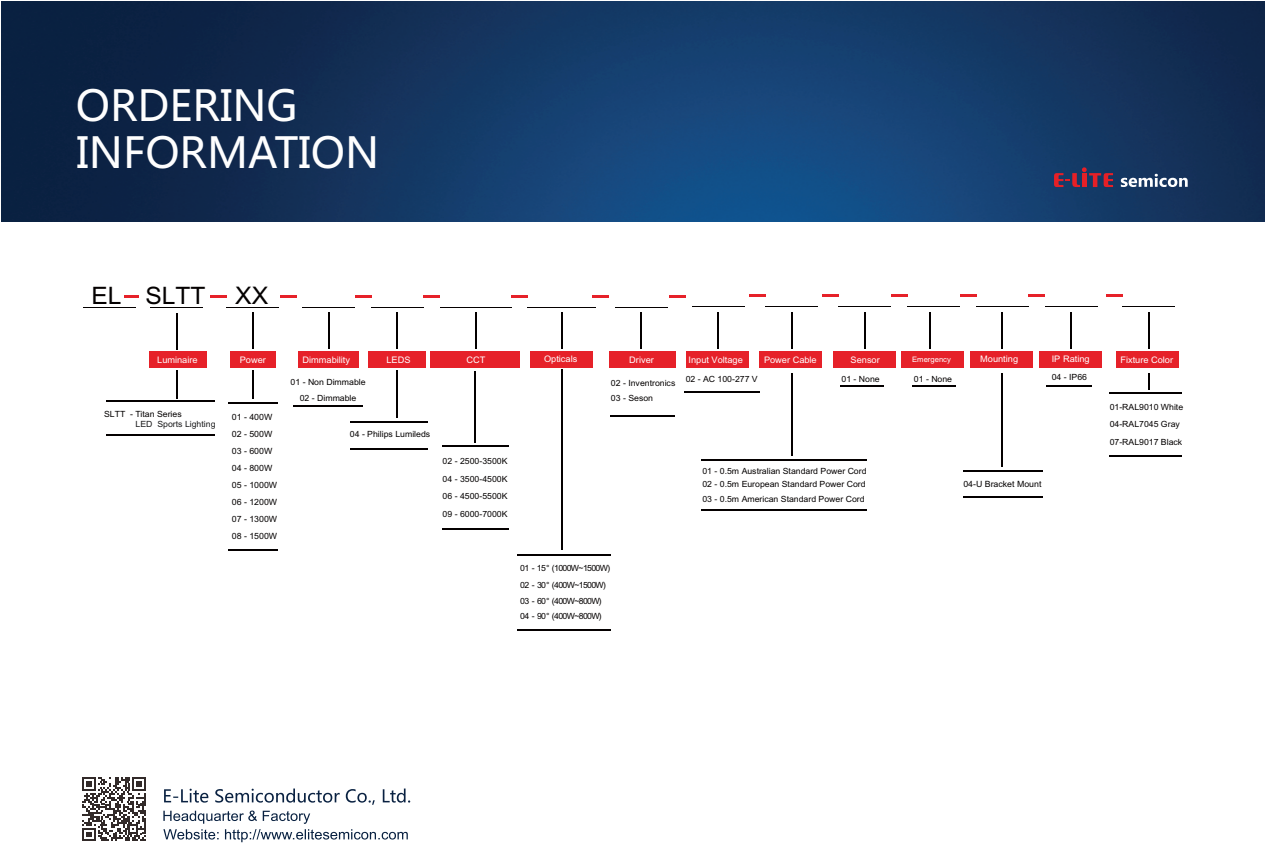
<style>
.page{position:relative;width:1266px;height:845px;background:#fff}
.page>*{position:absolute;margin:0;border:0;box-sizing:border-box;transform-origin:0 0}
.t1{font:42px/47px "Microsoft Ya Hei";color:#fefefe}
.t2{font:24.15px "Arial Unicode MS";color:#040000}
.t3{font:24px "Arial Unicode MS";color:#040000}
.t4{font:9px "Arial Unicode MS";color:#fff}
.t5{font:8.55px/17px "Arial Unicode MS";color:#040000}
.t6{font:8.55px/15.8px "Arial Unicode MS";letter-spacing:-.075em;color:#040000}
.t7{font:8.55px "Arial Unicode MS";color:#19191a}
.t8{font:7.5px "Arial Unicode MS";color:#fff}
</style>
<div class="page">
<img style="left:2px;top:2px;width:1262px;height:220px">
<svg style="left:163px;top:788px;width:247px;height:54px"></svg>
<svg style="left:82px;top:777px;width:64px;height:64px"></svg>
<svg style="left:1054px;top:167px;width:59px;height:20px"></svg>
<svg style="left:1121px;top:174px;width:67px;height:13px"></svg>
<hr style="left:228px;top:402px;width:50px;height:1px;background:#040000">
<hr style="left:228px;top:549px;width:50px;height:1px;background:#040000">
<hr style="left:610px;top:415px;width:65px;height:1px;background:#040000">
<hr style="left:685px;top:391px;width:75px;height:2px;background:#040000">
<hr style="left:518px;top:554px;width:93px;height:1px;background:#040000">
<hr style="left:518px;top:629px;width:93px;height:2px;background:#040000">
<hr style="left:1109px;top:393px;width:73px;height:1px;background:#040000">
<hr style="left:1109px;top:455px;width:73px;height:1px;background:#040000">
<hr style="left:964px;top:496px;width:79px;height:1px;background:#040000">
<hr style="left:964px;top:470px;width:79px;height:1px;background:#040000">
<div style="left:149px;top:352px;width:57px;height:16px;background:#e62129"></div>
<hr style="left:176px;top:313px;width:1px;height:36px;background:#040000">
<svg style="left:252px;top:371px;width:1px;height:28px"></svg>
<svg style="left:177px;top:371px;width:1px;height:28px"></svg>
<hr style="left:83px;top:307px;width:52px;height:1px;background:#040000">
<hr style="left:252px;top:312px;width:1px;height:37px;background:#040000">
<hr style="left:150px;top:307px;width:52px;height:1px;background:#040000">
<hr style="left:226px;top:307px;width:53px;height:1px;background:#040000">
<svg style="left:210px;top:295px;width:16px;height:2px"></svg>
<svg style="left:125px;top:295px;width:14px;height:2px"></svg>
<div style="left:230px;top:352px;width:45px;height:16px;background:#e62129"></div>
<hr style="left:106px;top:400px;width:109px;height:1px;background:#040000">
<hr style="left:106px;top:434px;width:109px;height:1px;background:#040000">
<hr style="left:702px;top:459px;width:165px;height:1px;background:#040000">
<hr style="left:702px;top:509px;width:165px;height:1px;background:#040000">
<hr style="left:397px;top:371px;width:1px;height:47px;background:#040000">
<hr style="left:350px;top:421px;width:77px;height:1px;background:#040000">
<hr style="left:350px;top:448px;width:77px;height:1px;background:#040000">
<hr style="left:561px;top:370px;width:1px;height:180px;background:#040000">
<hr style="left:328px;top:312px;width:1px;height:37px;background:#040000">
<hr style="left:397px;top:312px;width:1px;height:37px;background:#040000">
<hr style="left:475px;top:312px;width:1px;height:37px;background:#040000">
<hr style="left:561px;top:312px;width:1px;height:37px;background:#040000">
<hr style="left:640px;top:312px;width:2px;height:37px;background:#040000">
<hr style="left:474px;top:371px;width:2px;height:71px;background:#040000">
<hr style="left:303px;top:307px;width:52px;height:1px;background:#040000">
<hr style="left:371px;top:307px;width:52px;height:1px;background:#040000">
<hr style="left:440px;top:307px;width:71px;height:1px;background:#040000">
<hr style="left:527px;top:307px;width:69px;height:1px;background:#040000">
<hr style="left:615px;top:307px;width:52px;height:1px;background:#040000">
<hr style="left:442px;top:445px;width:66px;height:1px;background:#040000">
<hr style="left:442px;top:529px;width:66px;height:1px;background:#040000">
<hr style="left:293px;top:405px;width:70px;height:1px;background:#040000">
<svg style="left:280px;top:295px;width:16px;height:2px"></svg>
<svg style="left:423px;top:295px;width:17px;height:2px"></svg>
<svg style="left:355px;top:295px;width:16px;height:2px"></svg>
<svg style="left:592px;top:295px;width:17px;height:2px"></svg>
<svg style="left:669px;top:295px;width:17px;height:2px"></svg>
<svg style="left:511px;top:295px;width:17px;height:2px"></svg>
<div style="left:368px;top:352px;width:58px;height:16px;background:#e62129"></div>
<div style="left:299px;top:352px;width:60px;height:16px;background:#e62129"></div>
<div style="left:530px;top:352px;width:63px;height:16px;background:#e62129"></div>
<div style="left:609px;top:352px;width:67px;height:16px;background:#e62129"></div>
<div style="left:430px;top:352px;width:90px;height:16px;background:#e62129"></div>
<hr style="left:718px;top:312px;width:1px;height:36px;background:#040000">
<hr style="left:692px;top:306px;width:52px;height:1px;background:#040000">
<hr style="left:1046px;top:385px;width:46px;height:2px;background:#040000">
<div style="left:686px;top:352px;width:63px;height:16px;background:#e62129"></div>
<hr style="left:791px;top:312px;width:1px;height:36px;background:#040000">
<hr style="left:791px;top:373px;width:1px;height:83px;background:#040000">
<hr style="left:765px;top:306px;width:53px;height:1px;background:#040000">
<svg style="left:749px;top:295px;width:16px;height:2px"></svg>
<div style="left:760px;top:352px;width:62px;height:16px;background:#e62129"></div>
<hr style="left:864px;top:312px;width:1px;height:36px;background:#040000">
<hr style="left:839px;top:306px;width:52px;height:1px;background:#040000">
<svg style="left:822px;top:295px;width:17px;height:2px"></svg>
<hr style="left:907px;top:306px;width:52px;height:1px;background:#040000">
<svg style="left:891px;top:295px;width:16px;height:2px"></svg>
<div style="left:833px;top:352px;width:62px;height:16px;background:#e62129"></div>
<hr style="left:1002px;top:373px;width:1px;height:94px;background:#040000">
<svg style="left:1148px;top:373px;width:2px;height:17px"></svg>
<hr style="left:1002px;top:312px;width:1px;height:36px;background:#040000">
<hr style="left:976px;top:306px;width:52px;height:1px;background:#040000">
<svg style="left:960px;top:295px;width:16px;height:2px"></svg>
<div style="left:970px;top:352px;width:63px;height:16px;background:#e62129"></div>
<hr style="left:1070px;top:312px;width:2px;height:36px;background:#040000">
<hr style="left:1045px;top:306px;width:52px;height:1px;background:#040000">
<svg style="left:1028px;top:295px;width:17px;height:2px"></svg>
<div style="left:1039px;top:352px;width:63px;height:16px;background:#e62129"></div>
<hr style="left:1148px;top:312px;width:1px;height:36px;background:#040000">
<hr style="left:1122px;top:306px;width:53px;height:1px;background:#040000">
<svg style="left:1106px;top:295px;width:16px;height:2px"></svg>
<div style="left:1117px;top:352px;width:62px;height:16px;background:#e62129"></div>
<hr style="left:912px;top:385px;width:44px;height:1px;background:#040000">
<hr style="left:840px;top:385px;width:44px;height:1px;background:#040000">
<hr style="left:929px;top:312px;width:2px;height:36px;background:#040000">
<div style="left:901px;top:352px;width:62px;height:16px;background:#e62129"></div>
<h1 class="t1" style="left:76px;top:86px;width:305px">ORDERING<br>INFORMATION</h1>
<h3 class="t3" style="left:91px;top:287px;width:116px">EL SLTT</h3>
<h2 class="t2" style="left:235px;top:287px;width:35px">XX</h2>
<p class="t4" style="left:157px;top:356px;width:42px">Luminaire</p>
<p class="t4" style="left:240px;top:356px;width:28px">Power</p>
<p class="t5" style="left:104px;top:406px;width:79px">SLTT - Titan Series</p>
<p class="t7" style="left:136px;top:421px;width:81px">LED Sports Lighting</p>
<p class="t5" style="left:232px;top:409px;width:42px">01 - 400W</p>
<p class="t5" style="left:232px;top:443px;width:47px">03 - 600W<br>04 - 800W<br>05 - 1000W</p>
<p class="t5" style="left:232px;top:426px;width:42px">02 - 500W</p>
<p class="t5" style="left:232px;top:494px;width:47px;text-align:justify">06 - 1200W 07 - 1300W 08 - 1500W</p>
<p class="t4" style="left:303px;top:356px;width:49px">Dimmability</p>
<p class="t4" style="left:386px;top:356px;width:26px">LEDS</p>
<p class="t4" style="left:467px;top:356px;width:20px">CCT</p>
<p class="t4" style="left:544px;top:355px;width:35px">Opticals</p>
<p class="t5" style="left:291px;top:374px;width:77px">01 - Non Dimmable</p>
<p class="t5" style="left:300px;top:390px;width:58px">02 - Dimmable</p>
<p class="t5" style="left:350px;top:426px;width:82px">04 - Philips Lumileds</p>
<p class="t5" style="left:443px;top:453px;width:66px;line-height:17.7px">02 - 2500-3500K<br>04 - 3500-4500K</p>
<p class="t5" style="left:443px;top:506px;width:66px">09 - 6000-7000K</p>
<p class="t5" style="left:443px;top:488px;width:66px">06 - 4500-5500K</p>
<p class="t4" style="left:629px;top:356px;width:26px">Driver</p>
<p class="t4" style="left:688px;top:356px;width:56px">Input Voltage</p>
<p class="t4" style="left:764px;top:356px;width:54px">Power Cable</p>
<p class="t4" style="left:851px;top:356px;width:31px">Sensor</p>
<p class="t4" style="left:980px;top:355px;width:39px">Mounting</p>
<p class="t4" style="left:1052px;top:355px;width:39px">IP Rating</p>
<p class="t4" style="left:1120px;top:356px;width:54px">Fixture Color</p>
<p class="t5" style="left:841px;top:371px;width:40px">01 - None</p>
<p class="t5" style="left:914px;top:371px;width:40px">01 - None</p>
<p class="t8" style="left:912px;top:356px;width:40px">Emergency</p>
<p class="t5" style="left:1052px;top:369px;width:37px">04 - IP66</p>
<p class="t5" style="left:686px;top:371px;width:74px">02 - AC 100-277 V</p>
<p class="t5" style="left:611px;top:376px;width:66px;line-height:15px">02 - Inventronics<br>03 - Seson</p>
<p class="t5" style="left:702px;top:465px;width:166px;line-height:13.4px">01 - 0.5m Australian Standard Power Cord<br>02 - 0.5m European Standard Power Cord</p>
<p class="t5" style="left:702px;top:491px;width:164px">03 - 0.5m American Standard Power Cord</p>
<p class="t5" style="left:963px;top:476px;width:80px">04-U Bracket Mount</p>
<p class="t5" style="left:1110px;top:400px;width:75px;line-height:16.5px">01-RAL9010 White<br>04-RAL7045 Gray</p>
<p class="t5" style="left:1110px;top:434px;width:74px">07-RAL9017 Black</p>
<p class="t6" style="left:520px;top:561px;width:92px">01 - 15° (1000W~1500W)</p>
<p class="t6" style="left:520px;top:593px;width:83px">03 - 60° (400W~800W)<br>04 - 90° (400W~800W)</p>
<p class="t6" style="left:520px;top:577px;width:87px">02 - 30° (400W~1500W)</p>
</div>
